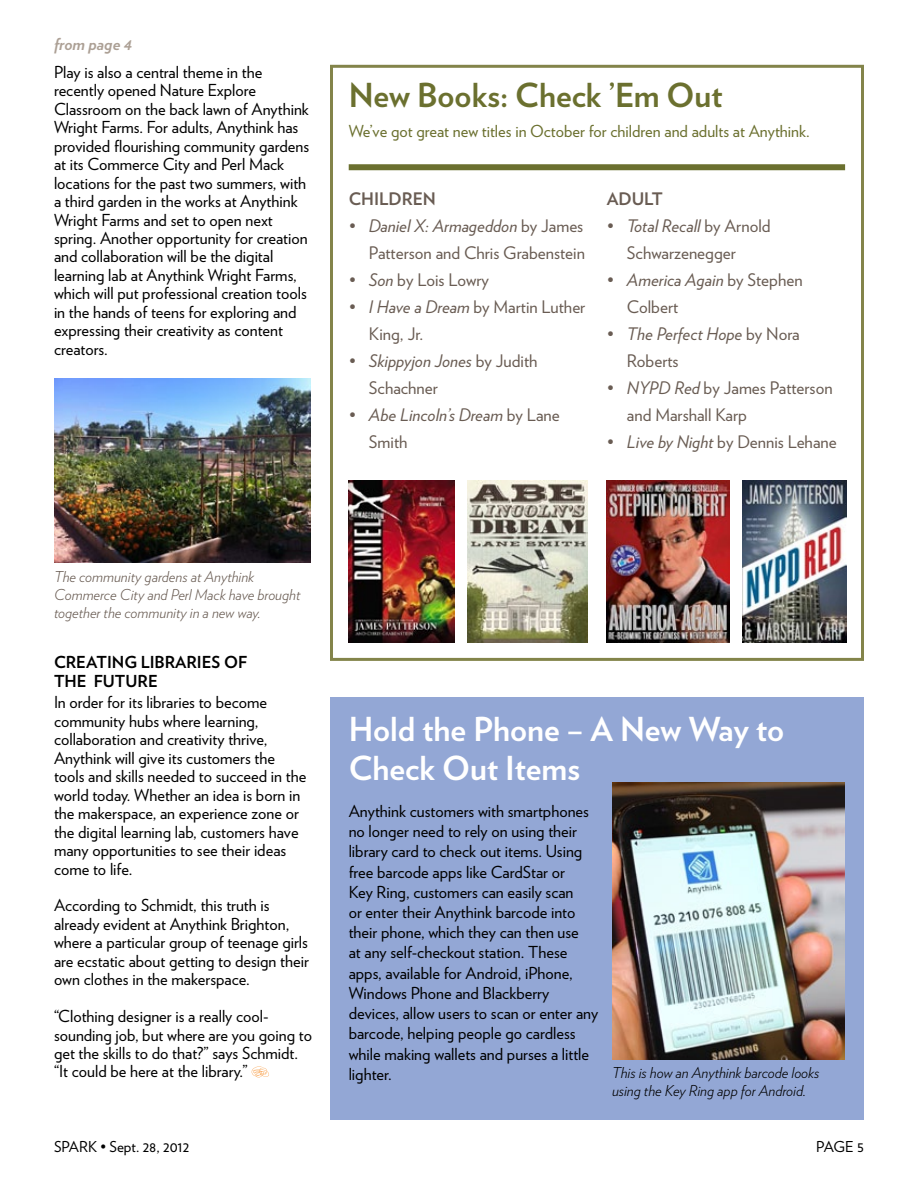
<style>
.page{position:relative;width:918px;height:1188px;background:#fff}
.page>*{position:absolute;margin:0;border:0;box-sizing:border-box;transform-origin:0 0}
.t1{font:700 33px/39px "Verlag";color:#fff}
.t2{font:700 33px "Verlag";color:#6b702f}
.t3{font:17.25px/27px "Verlag";color:#695c53}
.t4{font:italic 17.25px/27px "Verlag";color:#695c53}
.t5{font:700 17.25px "Verlag";color:#695c53}
.t6{font:16.5px/18.5px "Verlag";color:#000}
.t7{font:16.5px "Verlag";color:#6b702f}
.t8{font:700 16.5px "Verlag";color:#000}
.t9{font:italic 700 16.5px "Verlag";color:#aca095}
.t10{font:italic 300 15px/18px "Verlag";color:#695c53}
.t11{font:italic 300 15px/18px "Verlag";color:#000}
.t12{font:15px "Verlag";color:#000}
.s1{font-style:italic}
.s2{font-style:normal}
</style>
<div class="page">
<svg style="left:251px;top:1066px;width:18px;height:12px"></svg>
<div style="left:330px;top:697px;width:534px;height:422px;background:#93a7d5"></div>
<div style="left:330px;top:65px;width:534px;height:596px;border:3px solid #83844a"></div>
<img style="left:349px;top:481px;width:106px;height:161px">
<img style="left:742px;top:481px;width:105px;height:161px">
<img style="left:467px;top:481px;width:121px;height:161px">
<img style="left:606px;top:481px;width:124px;height:161px">
<div style="left:349px;top:164px;width:496px;height:6px;background:#6b702f"></div>
<img style="left:612px;top:783px;width:233px;height:277px">
<img style="left:54px;top:379px;width:256px;height:183px">
<p class="t9" style="left:54px;top:30px;width:80px">from page 4</p>
<p class="t6" style="left:54px;top:62px;width:257px">Play is also a central theme in the recently opened Nature Explore Classroom on the back lawn of Anythink Wright Farms. For adults, Anythink has provided flourishing community gardens at its Commerce City and Perl Mack locations for the past two summers, with a third garden in the works at Anythink Wright Farms and set to open next spring. Another opportunity for creation and collaboration will be the digital learning lab at Anythink Wright Farms, which will put professional creation tools in the hands of teens for exploring and expressing their creativity as content creators.</p>
<h1 class="t2" style="left:349px;top:69px;width:375px">New Books: Check ’Em Out</h1>
<p class="t7" style="left:349px;top:118px;width:462px">We’ve got great new titles in October for children and adults at Anythink.</p>
<p class="t5" style="left:349px;top:185px;width:89px">CHILDREN</p>
<p class="t3" style="left:349px;top:211px;width:238px;text-align:right"><span class="s1">• Daniel X: Armageddon</span> by James<br>Patterson and Chris Grabenstein</p>
<p class="t3" style="left:349px;top:265px;width:142px"><span class="s1">• Son</span> by Lois Lowry</p>
<p class="t3" style="left:369px;top:292px;width:218px;text-indent:-20px"><span class="s1">• I Have a Dream</span> by Martin Luther<br>King, Jr.</p>
<p class="t3" style="left:369px;top:346px;width:170px;text-indent:-20px"><span class="s1">• Skippyjon Jones</span> by Judith<br>Schachner</p>
<p class="t4" style="left:369px;top:400px;width:192px;text-indent:-20px">• Abe Lincoln’s Dream <span class="s2">by Lane<br>Smith</span></p>
<p class="t5" style="left:607px;top:185px;width:58px">ADULT</p>
<p class="t3" style="left:627px;top:211px;width:145px;text-indent:-20px"><span class="s1">• Total Recall</span> by Arnold<br>Schwarzenegger</p>
<p class="t3" style="left:627px;top:265px;width:177px;text-indent:-20px"><span class="s1">• America Again</span> by Stephen<br>Colbert</p>
<p class="t4" style="left:627px;top:319px;width:174px;text-indent:-20px">• The Perfect Hope <span class="s2">by Nora<br>Roberts</span></p>
<p class="t3" style="left:627px;top:373px;width:207px;text-indent:-20px"><span class="s1">• NYPD Red</span> by James Patterson and Marshall Karp</p>
<p class="t3" style="left:607px;top:427px;width:232px"><span class="s1">• Live by Night</span> by Dennis Lehane</p>
<p class="t10" style="left:54px;top:566px;width:248px">The community gardens at Anythink<br>Commerce City and Perl Mack have brought together the community in a new way.</p>
<p class="t8" style="left:54px;top:649px;width:33px">Creatin</p>
<p class="t8" style="left:124px;top:649px;width:112px">g Libraries of</p>
<p class="t8" style="left:54px;top:668px;width:12px">the</p>
<p class="t8" style="left:94px;top:668px;width:21px">Futu</p>
<p class="t8" style="left:138px;top:668px;width:19px">re</p>
<p class="t6" style="left:54px;top:693px;width:254px">In order for its libraries to become community hubs where learning, collaboration and creativity thrive, Anythink will give its customers the tools and skills needed to succeed in the world today. Whether an idea is born in the makerspace, an experience zone or the digital learning lab, customers have many opportunities to see their ideas come to life.</p>
<p class="t6" style="left:54px;top:895px;width:256px">According to Schmidt, this truth is already evident at Anythink Brighton, where a particular group of teenage girls are ecstatic about getting to design their own clothes in the makerspace.</p>
<p class="t6" style="left:54px;top:1006px;width:260px">“Clothing designer is a really cool&shy;sounding job, but where are you going to get the skills to do that?” says Schmidt. “It could be here at the library.”</p>
<h1 class="t1" style="left:349px;top:707px;width:437px">Hold the Phone – A New Way to<br>Check Out Items</h1>
<p class="t6" style="left:349px;top:800px;width:251px;line-height:20.2px">Anythink customers with smartphones no longer need to rely on using their library card to check out items. Using free barcode apps like CardStar or<br>Key Ring, customers can easily scan<br>or enter their Anythink barcode into their phone, which they can then use<br>at any self-checkout station. These apps, available for Android, iPhone, Windows Phone and Blackberry devices, allow users to scan or enter any barcode, helping people go cardless while making wallets and purses a little lighter.</p>
<p class="t11" style="left:612px;top:1062px;width:209px">This is how an Anythink barcode looks using the Key Ring app for Android.</p>
<p class="t12" style="left:54px;top:1135px;width:137px">SPARK • Sept. 28, 2012</p>
<p class="t12" style="left:816px;top:1135px;width:49px">PAGE 5</p>
</div>
